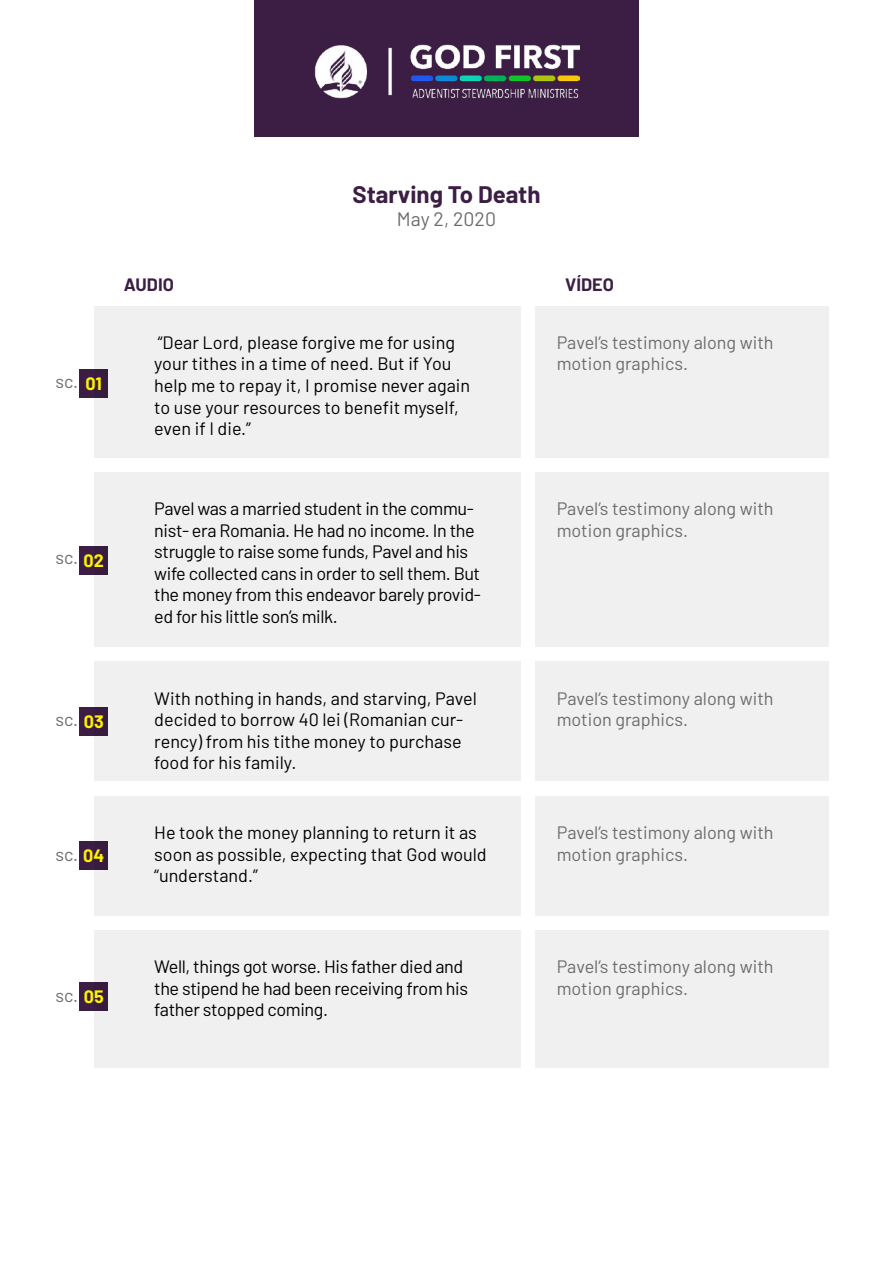
<style>
.page{position:relative;width:893px;height:1263px;background:#fff}
.page>*{position:absolute;margin:0;border:0;box-sizing:border-box;transform-origin:0 0}
.t1{font:700 24px "Barlow";color:#3c1e44}
.t2{font:19.5px "Barlow";color:#6c6c6c}
.t3{font:18px/21.6px "Barlow";letter-spacing:-.015em;color:#000}
.t4{font:18px/21.6px "Barlow";color:#6c6c6c}
.t5{font:700 18px "Barlow";color:#3c1e44}
.t6{font:700 18px "Barlow";color:#fff200}
.s1{font-weight:700;color:#fff200}
</style>
<div class="page">
<div style="left:80px;top:369px;width:28px;height:28px;background:#3c1e44"></div>
<div style="left:80px;top:546px;width:28px;height:28px;background:#3c1e44"></div>
<div style="left:80px;top:982px;width:28px;height:28px;background:#3c1e44"></div>
<div style="left:94px;top:306px;width:426px;height:151px;background:#f0f0f0"></div>
<div style="left:94px;top:472px;width:426px;height:175px;background:#f0f0f0"></div>
<div style="left:94px;top:930px;width:426px;height:138px;background:#f0f0f0"></div>
<div style="left:535px;top:306px;width:294px;height:151px;background:#f0f0f0"></div>
<div style="left:535px;top:472px;width:294px;height:175px;background:#f0f0f0"></div>
<div style="left:535px;top:930px;width:294px;height:138px;background:#f0f0f0"></div>
<div style="left:254px;top:0;width:385px;height:136px;background:#3c1e44"></div>
<img style="left:314px;top:44px;width:266px;height:55px">
<div style="left:80px;top:707px;width:28px;height:28px;background:#3c1e44"></div>
<div style="left:94px;top:662px;width:426px;height:119px;background:#f0f0f0"></div>
<div style="left:535px;top:662px;width:294px;height:119px;background:#f0f0f0"></div>
<div style="left:80px;top:842px;width:28px;height:28px;background:#3c1e44"></div>
<div style="left:94px;top:796px;width:426px;height:119px;background:#f0f0f0"></div>
<div style="left:535px;top:796px;width:294px;height:119px;background:#f0f0f0"></div>
<p class="t4" style="left:56px;top:370px;width:48px">sc. <span class="s1">01</span></p>
<p class="t5" style="left:124px;top:271px;width:52px">AUDIO</p>
<h1 class="t1" style="left:352px;top:176px;width:190px">Starving To Death</h1>
<p class="t2" style="left:397px;top:205px;width:101px">May 2, 2020</p>
<p class="t3" style="left:154px;top:330px;width:318px">“Dear Lord, please forgive me for using your tithes in a time of need. But if You help me to repay it, I promise never again to use your resources to benefit myself, even if I die.”</p>
<p class="t5" style="left:565px;top:271px;width:50px">VÍDEO</p>
<p class="t4" style="left:557px;top:330px;width:218px">Pavel’s testimony along with motion graphics.</p>
<p class="t6" style="left:84px;top:547px;width:22px">02</p>
<p class="t4" style="left:56px;top:545px;width:24px">sc.</p>
<p class="t3" style="left:154px;top:497px;width:328px">Pavel was a married student in the commu&shy;nist- era Romania. He had no income. In the struggle to raise some funds, Pavel and his wife collected cans in order to sell them. But the money from this endeavor barely provid&shy;ed for his little son’s milk.</p>
<p class="t4" style="left:557px;top:497px;width:218px">Pavel’s testimony along with motion graphics.</p>
<p class="t4" style="left:56px;top:708px;width:50px">sc. <span class="s1">03</span></p>
<p class="t4" style="left:56px;top:842px;width:50px">sc. <span class="s1">04</span></p>
<p class="t3" style="left:154px;top:686px;width:324px">With nothing in hands, and starving, Pavel decided to borrow 40 lei (Romanian cur&shy;rency) from his tithe money to purchase food for his family.</p>
<p class="t4" style="left:557px;top:686px;width:218px">Pavel’s testimony along with motion graphics.</p>
<p class="t3" style="left:154px;top:820px;width:334px">He took the money planning to return it as soon as possible, expecting that God would “understand.”</p>
<p class="t4" style="left:557px;top:820px;width:218px">Pavel’s testimony along with motion graphics.</p>
<p class="t4" style="left:56px;top:983px;width:50px">sc. <span class="s1">05</span></p>
<p class="t3" style="left:154px;top:955px;width:315px">Well, things got worse. His father died and the stipend he had been receiving from his father stopped coming.</p>
<p class="t4" style="left:557px;top:955px;width:218px">Pavel’s testimony along with motion graphics.</p>
</div>
